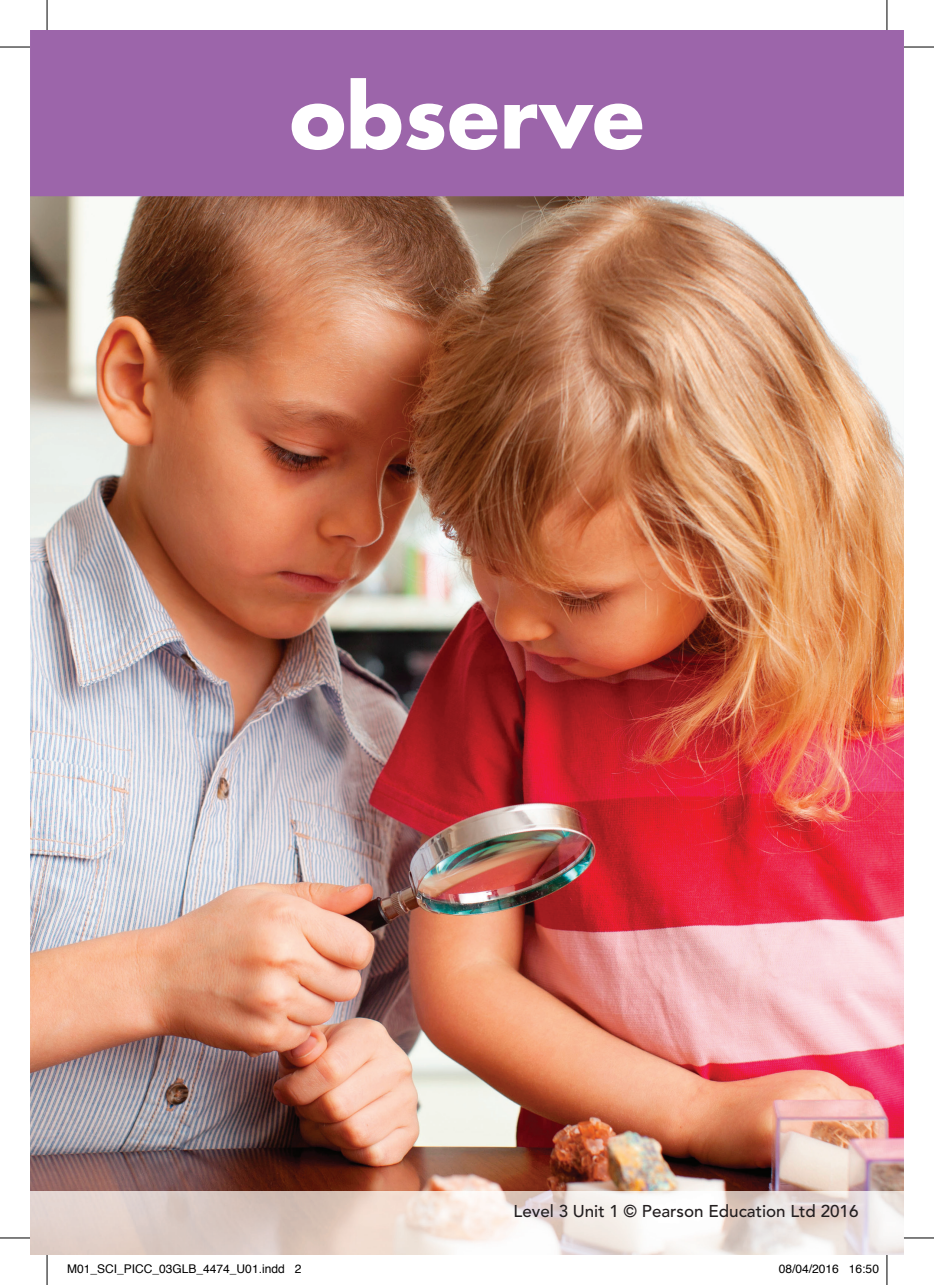
<style>
.page{position:relative;width:934px;height:1285px;background:#fff}
.page>*{position:absolute;margin:0;border:0;box-sizing:border-box;transform-origin:0 0}
.t1{font:700 84.8px "Futura LT Pro";color:#fff}
.t2{font:500 17px "Avenir LT Pro";color:#231f20}
.t3{font:12px "Helvetica";color:#000}
</style>
<div class="page">
<img style="left:30px;top:196px;width:873px;height:995px">
<div style="left:36px;top:36px;width:861px;height:154px;background:#9c65aa"></div>
<div style="left:30px;top:30px;width:873px;height:166px;border:12px solid #9c65aa"></div>
<img style="left:30px;top:1191px;width:873px;height:64px">
<hr style="left:0;top:47px;width:30px;height:1px;background:#000">
<hr style="left:903px;top:47px;width:30px;height:1px;background:#000">
<hr style="left:0;top:1237px;width:30px;height:1px;background:#000">
<hr style="left:903px;top:1237px;width:30px;height:1px;background:#000">
<hr style="left:47px;top:0;width:1px;height:30px;background:#000">
<hr style="left:47px;top:1255px;width:1px;height:30px;background:#000">
<hr style="left:886px;top:0;width:1px;height:30px;background:#000">
<hr style="left:886px;top:1255px;width:1px;height:30px;background:#000">
<h1 class="t1" style="left:289px;top:51px;width:356px">observe</h1>
<h2 class="t2" style="left:513px;top:1200px;width:346px">Level 3 Unit 1 © Pearson Education Ltd 2016</h2>
<p class="t3" style="left:67px;top:1259px;width:236px">M01_SCI_PICC_03GLB_4474_U01.indd 2</p>
<p class="t3" style="left:778px;top:1259px;width:102px">08/04/2016 16:50</p>
</div>
